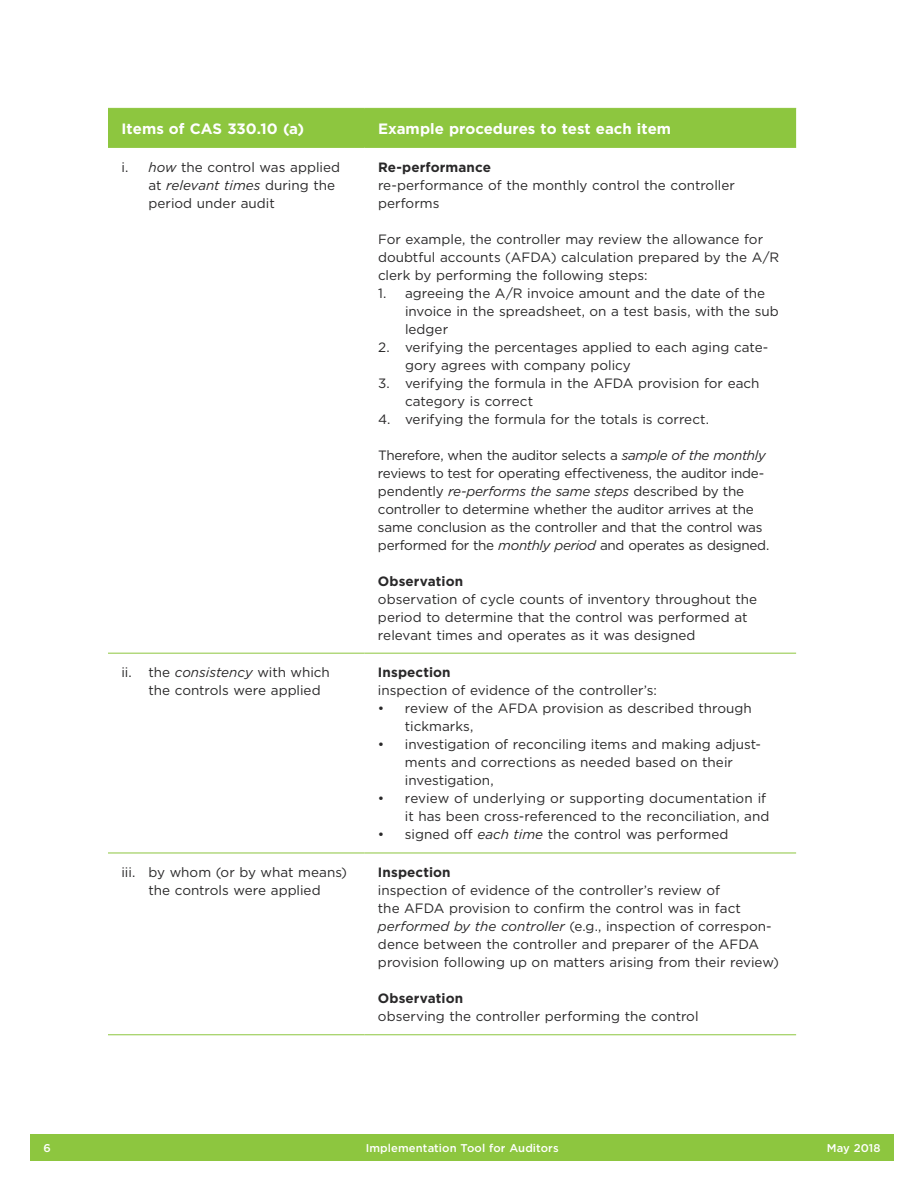
<style>
.page{position:relative;width:918px;height:1188px;background:#fff}
.page>*{position:absolute;margin:0;border:0;box-sizing:border-box;transform-origin:0 0}
.t1{font:700 15px "Gotham";color:#fff}
.t2{font:13.5px/18px "Gotham";letter-spacing:-.005em;color:#292829}
.t3{font:700 13.5px "Gotham";letter-spacing:.005em;color:#292829}
.t4{font:500 11.25px "Gotham";letter-spacing:.01em;color:#fff}
.s1{font-style:italic}
</style>
<div class="page">
<div style="left:30px;top:1134px;width:864px;height:27px;background:#8dc63f"></div>
<div style="left:108px;top:109px;width:688px;height:38px;background:#8dc63f"></div>
<hr style="left:108px;top:653px;width:256px;height:1px;background:#8dc63f">
<hr style="left:364px;top:653px;width:432px;height:1px;background:#8dc63f">
<hr style="left:108px;top:853px;width:256px;height:1px;background:#8dc63f">
<hr style="left:364px;top:853px;width:432px;height:1px;background:#8dc63f">
<hr style="left:108px;top:1034px;width:256px;height:1px;background:#8dc63f">
<hr style="left:364px;top:1034px;width:432px;height:1px;background:#8dc63f">
<hr style="left:108px;top:108px;width:256px;height:1px;background:#8dc63f">
<hr style="left:364px;top:108px;width:432px;height:1px;background:#8dc63f">
<hr style="left:108px;top:147px;width:256px;height:1px;background:#8dc63f">
<hr style="left:364px;top:147px;width:432px;height:1px;background:#8dc63f">
<p class="t1" style="left:122px;top:119px;width:184px">Items of CAS 330.10 (a)</p>
<p class="t1" style="left:378px;top:119px;width:295px">Example procedures to test each item</p>
<p class="t2" style="left:148px;top:158px;width:193px;text-indent:-27px">i. <span class="s1">how</span> the control was applied at <span class="s1">relevant times</span> during the period under audit</p>
<p class="t3" style="left:378px;top:158px;width:114px">Re-performance</p>
<p class="t2" style="left:378px;top:176px;width:358px">re-performance of the monthly control the controller performs</p>
<p class="t2" style="left:378px;top:230px;width:403px">For example, the controller may review the allowance for doubtful accounts (AFDA) calculation prepared by the A/R clerk by performing the following steps:</p>
<p class="t2" style="left:405px;top:284px;width:375px;text-indent:-27px">1. agreeing the A/R invoice amount and the date of the invoice in the spreadsheet, on a test basis, with the sub ledger</p>
<p class="t2" style="left:405px;top:338px;width:365px;text-indent:-27px">2. verifying the percentages applied to each aging cate&shy;gory agrees with company policy</p>
<p class="t2" style="left:405px;top:374px;width:356px;text-indent:-27px">3. verifying the formula in the AFDA provision for each category is correct</p>
<p class="t2" style="left:378px;top:410px;width:333px">4. verifying the formula for the totals is correct.</p>
<p class="t2" style="left:378px;top:446px;width:393px">Therefore, when the auditor selects a <span class="s1">sample of the monthly </span>reviews to test for operating effectiveness, the auditor inde&shy;pendently <span class="s1">re-performs the same steps</span> described by the controller to determine whether the auditor arrives at the same conclusion as the controller and that the control was performed for the <span class="s1">monthly period</span> and operates as designed.</p>
<p class="t3" style="left:378px;top:572px;width:87px">Observation</p>
<p class="t2" style="left:378px;top:590px;width:381px">observation of cycle counts of inventory throughout the period to determine that the control was performed at relevant times and operates as it was designed</p>
<p class="t2" style="left:148px;top:663px;width:183px;text-indent:-27px">ii. the <span class="s1">consistency</span> with which the controls were applied</p>
<p class="t3" style="left:378px;top:664px;width:74px">Inspection</p>
<p class="t2" style="left:378px;top:681px;width:280px">inspection of evidence of the controller’s:</p>
<p class="t2" style="left:405px;top:699px;width:348px;text-indent:-27px">• review of the AFDA provision as described through tickmarks,</p>
<p class="t2" style="left:405px;top:735px;width:358px;text-indent:-27px">• investigation of reconciling items and making adjust&shy;ments and corrections as needed based on their investigation,</p>
<p class="t2" style="left:378px;top:789px;width:393px;text-align:right">• review of underlying or supporting documentation if it has been cross-referenced to the reconciliation, and</p>
<p class="t2" style="left:378px;top:825px;width:352px">• signed off <span class="s1">each time</span> the control was performed</p>
<p class="t2" style="left:121px;top:863px;width:227px;text-align:center">iii. by whom (or by what means) the controls were applied</p>
<p class="t3" style="left:378px;top:863px;width:74px">Inspection</p>
<p class="t2" style="left:378px;top:881px;width:403px">inspection of evidence of the controller’s review of<br>the AFDA provision to confirm the control was in fact <span class="s1">performed by the controller</span> (e.g., inspection of correspon&shy;dence between the controller and preparer of the AFDA provision following up on matters arising from their review)</p>
<p class="t3" style="left:378px;top:989px;width:87px">Observation</p>
<p class="t2" style="left:378px;top:1007px;width:322px">observing the controller performing the control</p>
<p class="t4" style="left:44px;top:1141px;width:9px">6</p>
<p class="t4" style="left:366px;top:1141px;width:195px">Implementation Tool for Auditors</p>
<p class="t4" style="left:827px;top:1141px;width:55px">May 2018</p>
</div>
